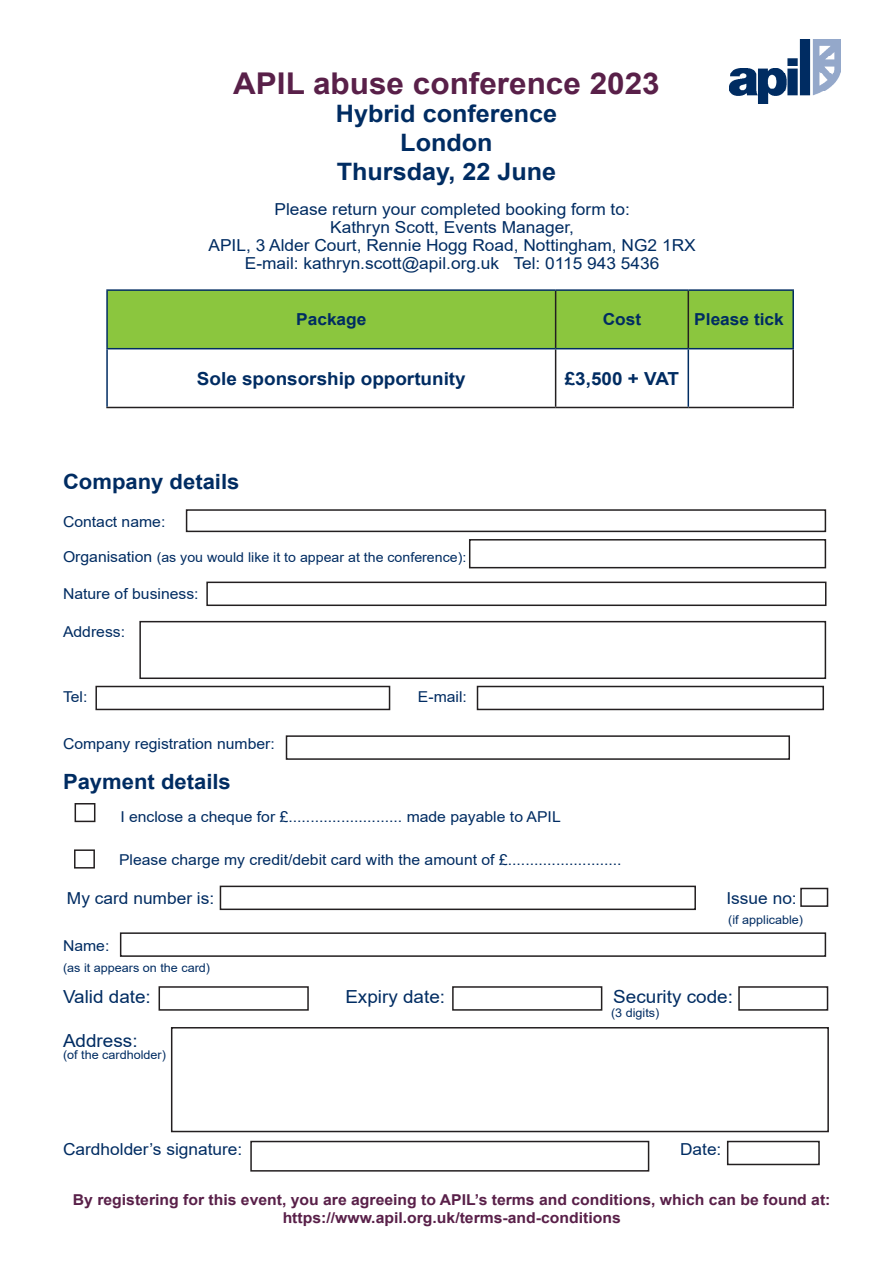
<style>
.page{position:relative;width:893px;height:1263px;background:#fff}
.page>*{position:absolute;margin:0;border:0;box-sizing:border-box;transform-origin:0 0}
.t1{font:700 30px "Arial";color:#592049;scale:1.05 1}
.t2{font:700 24px/28.8px "Arial";color:#002c62;text-align:center;scale:1.05 1}
.t3{font:700 21px "Arial";color:#002c62;scale:1.05 1}
.t4{font:18px "Arial";color:#002c62;scale:1.05 1}
.t5{font:700 18px "Arial";color:#002c62;scale:1.05 1}
.t6{font:16.5px/18px "Arial";color:#002c62;text-align:center;scale:1.05 1}
.t7{font:700 16.5px "Arial";color:#002c62;scale:1.05 1}
.t8{font:15px "Arial";color:#002c62;scale:1.05 1}
.t9{font:700 15px "Arial";color:#592049;scale:1.05 1}
.t10{font:13.5px "Arial";color:#002c62;scale:1.05 1}
.t11{font:12px "Arial";color:#002c62;scale:1.05 1}
.s1{font-size:15px}
</style>
<div class="page">
<div style="left:800px;top:888px;width:28px;height:19px;border:2px solid #231f20"></div>
<div style="left:120px;top:932px;width:706px;height:25px;border:2px solid #231f20"></div>
<div style="left:159px;top:986px;width:150px;height:25px;border:2px solid #231f20"></div>
<div style="left:452px;top:986px;width:150px;height:25px;border:2px solid #231f20"></div>
<div style="left:738px;top:986px;width:90px;height:25px;border:2px solid #231f20"></div>
<div style="left:171px;top:1027px;width:658px;height:105px;border:2px solid #231f20"></div>
<div style="left:186px;top:509px;width:640px;height:23px;border:2px solid #231f20"></div>
<div style="left:469px;top:539px;width:357px;height:29px;border:2px solid #231f20"></div>
<div style="left:206px;top:582px;width:620px;height:24px;border:2px solid #231f20"></div>
<div style="left:139px;top:621px;width:687px;height:58px;border:2px solid #231f20"></div>
<div style="left:95px;top:686px;width:295px;height:24px;border:2px solid #231f20"></div>
<div style="left:477px;top:686px;width:347px;height:24px;border:2px solid #231f20"></div>
<div style="left:286px;top:735px;width:504px;height:25px;border:2px solid #231f20"></div>
<div style="left:250px;top:1141px;width:399px;height:30px;border:2px solid #231f20"></div>
<div style="left:727px;top:1141px;width:93px;height:24px;border:2px solid #231f20"></div>
<div style="left:75px;top:803px;width:20px;height:19px;border:2px solid #231f20"></div>
<div style="left:74px;top:849px;width:21px;height:19px;border:2px solid #231f20"></div>
<div style="left:220px;top:886px;width:476px;height:24px;border:2px solid #231f20"></div>
<div style="left:108px;top:291px;width:684px;height:57px;background:#8bc63e"></div>
<hr style="left:555px;top:291px;width:1px;height:57px;background:#231f20">
<hr style="left:688px;top:291px;width:1px;height:57px;background:#231f20">
<hr style="left:555px;top:349px;width:1px;height:58px;background:#231f20">
<hr style="left:792px;top:349px;width:2px;height:58px;background:#231f20">
<hr style="left:106px;top:407px;width:450px;height:1px;background:#231f20">
<hr style="left:556px;top:407px;width:132px;height:1px;background:#231f20">
<hr style="left:688px;top:407px;width:106px;height:1px;background:#231f20">
<hr style="left:106px;top:349px;width:2px;height:58px;background:#002c62">
<hr style="left:688px;top:349px;width:1px;height:58px;background:#002c62">
<hr style="left:106px;top:289px;width:450px;height:2px;background:#002c62">
<hr style="left:106px;top:291px;width:2px;height:57px;background:#002c62">
<hr style="left:556px;top:289px;width:132px;height:2px;background:#002c62">
<hr style="left:688px;top:289px;width:106px;height:2px;background:#002c62">
<hr style="left:792px;top:291px;width:2px;height:57px;background:#002c62">
<hr style="left:106px;top:348px;width:450px;height:1px;background:#002c62">
<hr style="left:556px;top:348px;width:132px;height:1px;background:#002c62">
<hr style="left:688px;top:348px;width:106px;height:1px;background:#002c62">
<img style="left:730px;top:40px;width:111px;height:63px">
<p class="t1" style="left:233px;top:62px;width:408px">APIL abuse conference 2023</p>
<p class="t2" style="left:336px;top:100px;width:212px">Hybrid conference<br>London</p>
<p class="t2" style="left:337px;top:157px;width:210px">Thursday, 22 June</p>
<p class="t6" style="left:274px;top:200px;width:340px">Please return your completed booking form to:<br>Kathryn Scott, Events Manager,</p>
<p class="t6" style="left:208px;top:236px;width:466px">APIL, 3 Alder Court, Rennie Hogg Road, Nottingham, NG2 1RX</p>
<p class="t6" style="left:245px;top:254px;width:396px">E-mail: kathryn.scott@apil.org.uk Tel: 0115 943 5436</p>
<p class="t7" style="left:296px;top:308px;width:68px">Package</p>
<p class="t7" style="left:603px;top:308px;width:38px">Cost</p>
<p class="t7" style="left:694px;top:308px;width:87px">Please tick</p>
<p class="t5" style="left:197px;top:366px;width:258px">Sole sponsorship opportunity</p>
<p class="t5" style="left:565px;top:366px;width:110px">£3,500 + VAT</p>
<p class="t3" style="left:63px;top:467px;width:170px">Company details</p>
<p class="t8" style="left:63px;top:511px;width:99px">Contact name:</p>
<p class="t10" style="left:63px;top:548px;width:386px"><span class="s1">Organisation</span> (as you would like it to appear at the conference):</p>
<p class="t8" style="left:63px;top:583px;width:131px">Nature of business:</p>
<p class="t8" style="left:63px;top:622px;width:61px">Address:</p>
<p class="t8" style="left:63px;top:686px;width:25px">Tel:</p>
<p class="t8" style="left:418px;top:686px;width:48px">E-mail:</p>
<p class="t8" style="left:63px;top:733px;width:203px">Company registration number:</p>
<p class="t3" style="left:63px;top:767px;width:161px">Payment details</p>
<p class="t8" style="left:120px;top:806px;width:421px">I enclose a cheque for £.......................... made payable to APIL</p>
<p class="t8" style="left:119px;top:849px;width:480px">Please charge my credit/debit card with the amount of £..........................</p>
<p class="t6" style="left:67px;top:889px;width:142px">My card number is:</p>
<p class="t6" style="left:726px;top:889px;width:68px">Issue no:</p>
<p class="t11" style="left:728px;top:912px;width:73px">(if applicable)</p>
<p class="t8" style="left:63px;top:935px;width:46px">Name:</p>
<p class="t11" style="left:63px;top:959px;width:142px">(as it appears on the card)</p>
<p class="t4" style="left:63px;top:984px;width:85px">Valid date:</p>
<p class="t4" style="left:345px;top:984px;width:97px">Expiry date:</p>
<p class="t4" style="left:613px;top:984px;width:116px">Security code:</p>
<p class="t11" style="left:611px;top:1005px;width:48px">(3 digits)</p>
<p class="t4" style="left:63px;top:1028px;width:73px">Address:</p>
<p class="t11" style="left:63px;top:1047px;width:100px">(of the cardholder)</p>
<p class="t6" style="left:63px;top:1140px;width:172px">Cardholder’s signature:</p>
<p class="t6" style="left:680px;top:1140px;width:41px">Date:</p>
<p class="t9" style="left:73px;top:1189px;width:723px">By registering for this event, you are agreeing to APIL’s terms and conditions, which can be found at:</p>
<p class="t9" style="left:283px;top:1207px;width:323px">https://www.apil.org.uk/terms-and-conditions</p>
</div>
